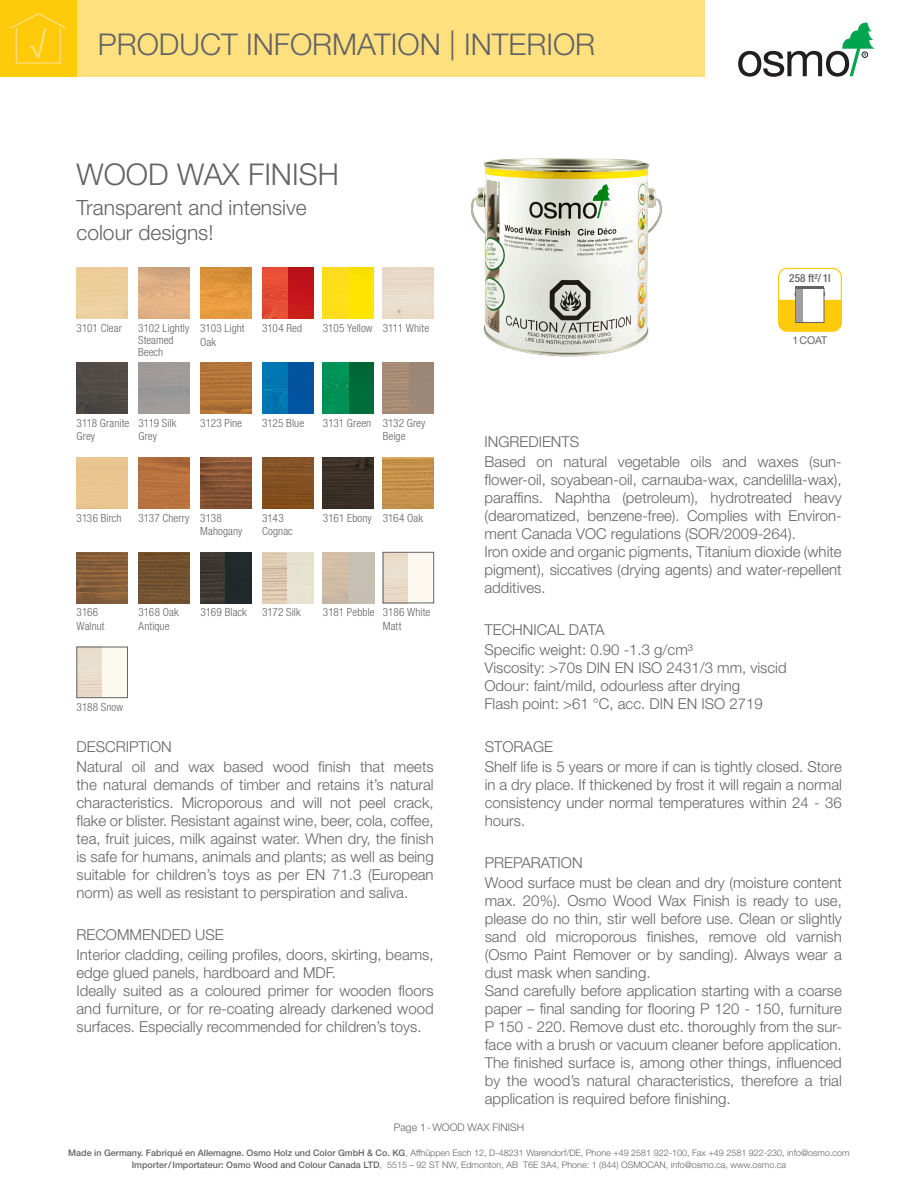
<style>
.page{position:relative;width:918px;height:1188px;background:#fff}
.page>*{position:absolute;margin:0;border:0;box-sizing:border-box;transform-origin:0 0}
.PI_Produkt_Head{font:300 30px "Helvetica Neue";color:#636366}
.PI_Produkt_Head-2{font:300 21px/25.2px "Helvetica Neue";color:#636366}
.Produkt_Backtext{font:300 15px/18px "Helvetica Neue";color:#636366;text-align:justify}
.PI_Fließtext_Head{font:300 15px "Helvetica Neue";color:#636366}
.PI_Farbmuster{font:300 condensed 11.25px/13.5px "Helvetica Neue";letter-spacing:.01em;color:#636366}
.PI_m2_1L{font:500 condensed 11.25px "Helvetica Neue";color:#636366}
.t1{font:10.65px "Helvetica Neue";color:#636366}
.t2{font:300 10.5px "Helvetica Neue";color:#636366}
.t3{font:300 9px/12px "Helvetica Neue";color:#636366;text-align:center}
.s1{font-weight:500}
</style>
<div class="page">
<svg style="left:738px;top:23px;width:137px;height:54px"></svg>
<div style="left:77px;top:0;width:628px;height:77px;background:#ffe07f"></div>
<div style="left:0;top:0;width:77px;height:77px;background:#feca0a"></div>
<svg style="left:10px;top:13px;width:56px;height:51px"></svg>
<div style="left:778px;top:268px;width:64px;height:64px;border:1px solid #feca0a;border-radius:9px"></div>
<svg style="left:779px;top:287px;width:62px;height:44px"></svg>
<img style="left:200px;top:268px;width:51px;height:51px">
<img style="left:200px;top:363px;width:51px;height:51px">
<img style="left:138px;top:457px;width:51px;height:51px">
<img style="left:200px;top:457px;width:51px;height:51px">
<img style="left:262px;top:457px;width:51px;height:51px">
<img style="left:323px;top:457px;width:51px;height:51px">
<img style="left:383px;top:457px;width:51px;height:51px">
<img style="left:77px;top:552px;width:51px;height:51px">
<img style="left:138px;top:552px;width:51px;height:51px">
<img style="left:77px;top:363px;width:51px;height:51px">
<img style="left:200px;top:552px;width:51px;height:51px">
<img style="left:262px;top:552px;width:51px;height:51px">
<img style="left:323px;top:552px;width:51px;height:51px">
<img style="left:79px;top:649px;width:47px;height:47px">
<div style="left:77px;top:647px;width:51px;height:51px;border:1px solid #636366"></div>
<img style="left:385px;top:554px;width:47px;height:47px">
<div style="left:383px;top:552px;width:51px;height:51px;border:1px solid #636366"></div>
<img style="left:262px;top:268px;width:51px;height:51px">
<img style="left:323px;top:268px;width:51px;height:51px">
<img style="left:262px;top:363px;width:51px;height:51px">
<img style="left:323px;top:363px;width:51px;height:51px">
<img style="left:470px;top:158px;width:192px;height:199px">
<h1 class="PI_Produkt_Head" style="left:98px;top:26px;width:499px">PRODUCT INFORMATION | INTERIOR</h1>
<p class="PI_Produkt_Head" style="left:77px;top:156px;width:264px">WOOD WAX FINISH</p>
<p class="PI_Produkt_Head-2" style="left:77px;top:194px;width:232px">Transparent and intensive colour designs!</p>
<p class="PI_Farbmuster" style="left:77px;top:321px;width:47px">3101 Clear</p>
<p class="PI_Farbmuster" style="left:138px;top:322px;width:52px;line-height:12px">3102 Lightly<br>Steamed<br>Beech</p>
<p class="PI_Farbmuster" style="left:200px;top:321px;width:46px">3103 Light<br>Oak</p>
<p class="PI_Farbmuster" style="left:383px;top:321px;width:48px">3111 White</p>
<p class="PI_Farbmuster" style="left:262px;top:321px;width:42px">3104 Red</p>
<p class="PI_Farbmuster" style="left:323px;top:321px;width:51px">3105 Yellow</p>
<p class="PI_Farbmuster" style="left:77px;top:416px;width:54px">3118 Granite<br>Grey</p>
<p class="PI_Farbmuster" style="left:138px;top:416px;width:39px">3119 Silk<br>Grey</p>
<p class="PI_Farbmuster" style="left:200px;top:416px;width:43px">3123 Pine</p>
<p class="PI_Farbmuster" style="left:262px;top:416px;width:43px">3125 Blue</p>
<p class="PI_Farbmuster" style="left:323px;top:416px;width:50px">3131 Green</p>
<p class="PI_Farbmuster" style="left:383px;top:416px;width:44px">3132 Grey<br>Beige</p>
<p class="PI_Farbmuster" style="left:77px;top:511px;width:47px">3136 Birch</p>
<p class="PI_Farbmuster" style="left:138px;top:511px;width:53px">3137 Cherry</p>
<p class="PI_Farbmuster" style="left:200px;top:511px;width:44px">3138<br>Mahogany</p>
<p class="PI_Farbmuster" style="left:262px;top:511px;width:32px">3143<br>Cognac</p>
<p class="PI_Farbmuster" style="left:323px;top:511px;width:50px">3161 Ebony</p>
<p class="PI_Farbmuster" style="left:383px;top:511px;width:42px">3164 Oak</p>
<p class="PI_Farbmuster" style="left:77px;top:606px;width:30px">3166<br>Walnut</p>
<p class="PI_Farbmuster" style="left:138px;top:606px;width:42px">3168 Oak<br>Antique</p>
<p class="PI_Farbmuster" style="left:200px;top:606px;width:48px">3169 Black</p>
<p class="PI_Farbmuster" style="left:262px;top:606px;width:40px">3172 Silk</p>
<p class="PI_Farbmuster" style="left:323px;top:606px;width:53px">3181 Pebble</p>
<p class="PI_Farbmuster" style="left:383px;top:606px;width:49px">3186 White<br>Matt</p>
<p class="PI_Farbmuster" style="left:77px;top:700px;width:48px">3188 Snow</p>
<p class="PI_Fließtext_Head" style="left:77px;top:738px;width:97px">DESCRIPTION</p>
<p class="Produkt_Backtext" style="left:77px;top:758px;width:359px">Natural oil and wax based wood finish that meets the natural demands of timber and retains it’s natural characteristics. Microporous and will not peel crack, flake or blister. Resistant against wine, beer, cola, coffee, tea, fruit juices, milk against water. When dry, the finish is safe for humans, animals and plants; as well as being suitable for children’s toys as per EN 71.3 (European norm) as well as resistant to perspiration and saliva.</p>
<p class="PI_Fließtext_Head" style="left:77px;top:926px;width:149px">RECOMMENDED USE</p>
<p class="Produkt_Backtext" style="left:77px;top:946px;width:359px">Interior cladding, ceiling profiles, doors, skirting, beams, edge glued panels, hardboard and MDF.</p>
<p class="Produkt_Backtext" style="left:77px;top:982px;width:359px">Ideally suited as a coloured primer for wooden floors and furniture, or for re-coating already darkened wood surfaces. Especially recommended for children’s toys.</p>
<p class="PI_m2_1L" style="left:789px;top:271px;width:43px">258 ft²/ 1l</p>
<p class="t1" style="left:792px;top:334px;width:36px">1COAT</p>
<p class="PI_Fließtext_Head" style="left:485px;top:432px;width:96px">INGREDIENTS</p>
<p class="Produkt_Backtext" style="left:485px;top:452px;width:359px">Based on natural vegetable oils and waxes (sun&shy;flower-oil, soyabean-oil, carnauba-wax, candelilla-wax), paraffins. Naphtha (petroleum), hydrotreated heavy (dearomatized, benzene-free). Complies with Environ&shy;ment Canada VOC regulations (SOR/2009-264).</p>
<p class="Produkt_Backtext" style="left:485px;top:542px;width:359px">Iron oxide and organic pigments, Titanium dioxide (white pigment), siccatives (drying agents) and water-repellent additives.</p>
<p class="PI_Fließtext_Head" style="left:485px;top:620px;width:121px">TECHNICAL DATA</p>
<p class="Produkt_Backtext" style="left:485px;top:640px;width:210px">Specific weight: 0.90 -1.3 g/cm³</p>
<p class="Produkt_Backtext" style="left:485px;top:658px;width:304px">Viscosity: &gt;70s DIN EN ISO 2431/3 mm, viscid</p>
<p class="Produkt_Backtext" style="left:485px;top:676px;width:257px">Odour: faint/mild, odourless after drying</p>
<p class="Produkt_Backtext" style="left:485px;top:694px;width:280px">Flash point: &gt;61 °C, acc. DIN EN ISO 2719</p>
<p class="PI_Fließtext_Head" style="left:485px;top:738px;width:70px">STORAGE</p>
<p class="Produkt_Backtext" style="left:485px;top:758px;width:359px">Shelf life is 5 years or more if can is tightly closed. Store in a dry place. If thickened by frost it will regain a normal</p>
<p class="Produkt_Backtext" style="left:485px;top:794px;width:359px">consistency under normal temperatures within 24 - 36 hours.</p>
<p class="PI_Fließtext_Head" style="left:485px;top:854px;width:99px">PREPARATION</p>
<p class="Produkt_Backtext" style="left:485px;top:874px;width:359px">Wood surface must be clean and dry (moisture content max. 20%). Osmo Wood Wax Finish is ready to use, please do no thin, stir well before use. Clean or slightly sand old microporous finishes, remove old varnish (Osmo Paint Remover or by sanding). Always wear a dust mask when sanding.</p>
<p class="Produkt_Backtext" style="left:485px;top:982px;width:359px">Sand carefully before application starting with a coarse paper – final sanding for flooring P 120 - 150, furniture P 150 - 220. Remove dust etc. thoroughly from the sur&shy;face with a brush or vacuum cleaner before application.</p>
<p class="Produkt_Backtext" style="left:485px;top:1054px;width:359px">The finished surface is, among other things, influenced by the wood’s natural characteristics, therefore a trial application is required before finishing.</p>
<p class="t2" style="left:394px;top:1121px;width:132px">Page 1-WOOD WAX FINISH</p>
<p class="t3" style="left:68px;top:1147px;width:783px"><span class="s1">Made in Germany. Fabriqué en Allemagne. Osmo Holz und Color GmbH &amp; Co. KG</span>, Affhüppen Esch 12, D-48231 Warendorf/DE, Phone +49 2581 922-100, Fax +49 2581 922-230, info@osmo.com<br><span class="s1">Importer/Importateur: Osmo Wood and Colour Canada LTD</span>, 5515 – 92 ST NW, Edmonton, AB T6E 3A4, Phone: 1 (844) OSMOCAN, info@osmo.ca, www.osmo.ca</p>
</div>
